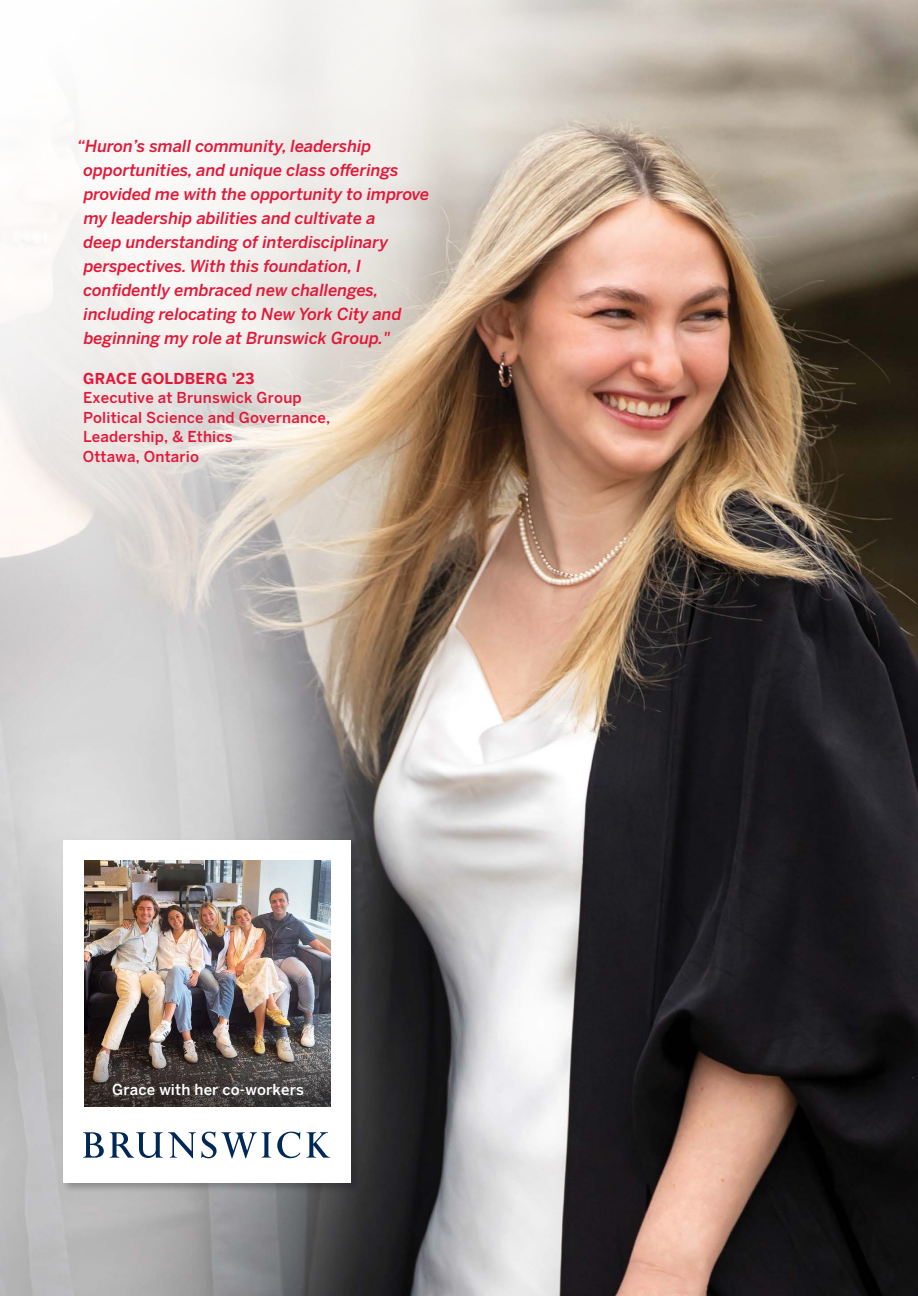
<style>
.page{position:relative;width:918px;height:1296px;background:#fff}
.page>*{position:absolute;margin:0;border:0;box-sizing:border-box;transform-origin:0 0}
.t1{font:italic 500 16.5px/24px "Benton Sans";color:#e31838}
.t2{font:500 15px/19.5px "Benton Sans";letter-spacing:.01em;color:#e31838}
.t3{font:500 15px "Benton Sans";letter-spacing:.01em;color:#fff}
.t4{font:700 15px "Benton Sans";letter-spacing:.01em;color:#e31838}
</style>
<div class="page">
<img style="left:0;top:0;width:918px;height:1296px">
<div style="left:61px;top:837px;width:301px;height:356px;background:#000;opacity:.25"></div>
<div style="left:63px;top:840px;width:288px;height:343px;background:#fff"></div>
<img style="left:84px;top:860px;width:247px;height:165px">
<svg style="left:83px;top:1132px;width:21px;height:26px"></svg>
<svg style="left:110px;top:1132px;width:161px;height:26px"></svg>
<svg style="left:277px;top:1131px;width:23px;height:27px"></svg>
<svg style="left:307px;top:1132px;width:23px;height:26px"></svg>
<img style="left:84px;top:1025px;width:247px;height:82px">
<p class="t1" style="left:84px;top:134px;width:347px;text-indent:-6px">“Huron’s small community, leadership opportunities, and unique class offerings provided me with the opportunity to improve my leadership abilities and cultivate a<br>deep understanding of interdisciplinary perspectives. With this foundation, I confidently embraced new challenges, including relocating to New York City and beginning my role at Brunswick Group."</p>
<p class="t4" style="left:83px;top:369px;width:173px">GRACE GOLDBERG '23</p>
<p class="t2" style="left:83px;top:388px;width:249px">Executive at Brunswick Group<br>Political Science and Governance,<br>Leadership, &amp; Ethics<br>Ottawa, Ontario</p>
<p class="t3" style="left:112px;top:1081px;width:193px">Grace with her co-workers</p>
</div>
